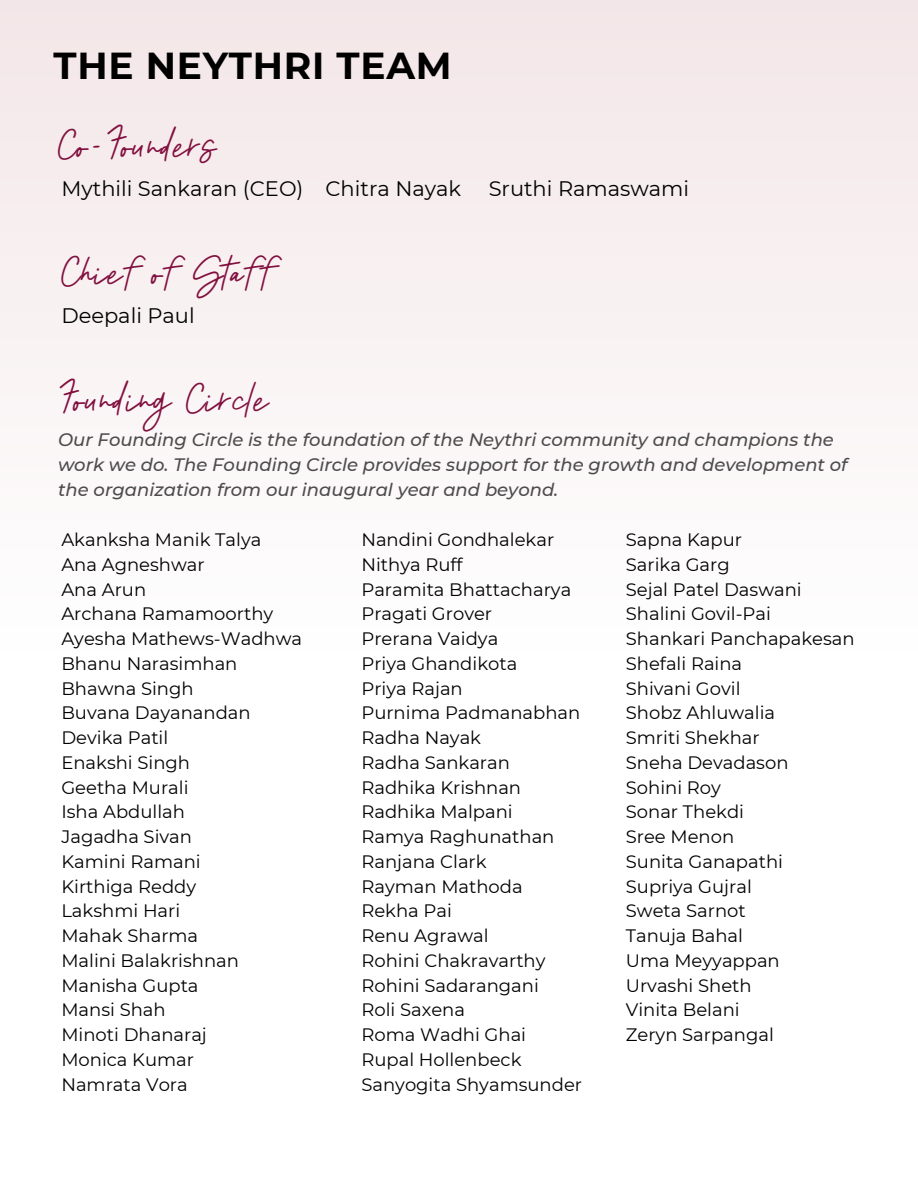
<style>
.page{position:relative;width:918px;height:1188px;background:#fff}
.page>*{position:absolute;margin:0;border:0;box-sizing:border-box;transform-origin:0 0}
.t1{font:45px "Meritocracy";letter-spacing:.02em;color:#81103f}
.t2{font:700 37.5px "Montserrat";letter-spacing:.02em;color:#000}
.t3{font:21px "Montserrat";color:#000}
.t4{font:18px/24.8px "Montserrat";color:#000}
.t5{font:italic 500 18px/24.8px "Montserrat";color:#4c4c4c}
</style>
<div class="page">
<div style="left:0;top:1px;width:918px;height:388px;background:#f6edee"></div>
<h1 class="t2" style="left:54px;top:42px;width:400px">THE NEYTHRI TEAM</h1>
<h3 class="t1" style="left:58px;top:114px;width:160px">Co-Founders</h3>
<h1 class="t3" style="left:61px;top:176px;width:401px">Mythili Sankaran (CEO) Chitra Nayak</h1>
<h1 class="t3" style="left:489px;top:176px;width:202px">Sruthi Ramaswami</h1>
<h4 class="t1" style="left:61px;top:241px;width:216px">Chief of Staff</h4>
<h5 class="t3" style="left:61px;top:303px;width:135px">Deepali Paul</h5>
<h2 class="t1" style="left:58px;top:368px;width:213px">Founding Circle</h2>
<h5 class="t5" style="left:58px;top:427px;width:791px">Our Founding Circle is the foundation of the Neythri community and champions the work we do. The Founding Circle provides support for the growth and development of the organization from our inaugural year and beyond.</h5>
<p class="t4" style="left:61px;top:527px;width:242px">Akanksha Manik Talya<br>Ana Agneshwar<br>Ana Arun<br>Archana Ramamoorthy<br>Ayesha Mathews-Wadhwa<br>Bhanu Narasimhan<br>Bhawna Singh<br>Buvana Dayanandan<br>Devika Patil<br>Enakshi Singh<br>Geetha Murali<br>Isha Abdullah<br>Jagadha Sivan<br>Kamini Ramani<br>Kirthiga Reddy<br>Lakshmi Hari<br>Mahak Sharma<br>Malini Balakrishnan<br>Manisha Gupta<br>Mansi Shah<br>Minoti Dhanaraj<br>Monica Kumar<br>Namrata Vora</p>
<h3 class="t4" style="left:361px;top:527px;width:222px">Nandini Gondhalekar<br>Nithya Ruff<br>Paramita Bhattacharya<br>Pragati Grover<br>Prerana Vaidya<br>Priya Ghandikota<br>Priya Rajan<br>Purnima Padmanabhan<br>Radha Nayak<br>Radha Sankaran<br>Radhika Krishnan<br>Radhika Malpani<br>Ramya Raghunathan<br>Ranjana Clark<br>Rayman Mathoda<br>Rekha Pai<br>Renu Agrawal<br>Rohini Chakravarthy<br>Rohini Sadarangani<br>Roli Saxena<br>Roma Wadhi Ghai<br>Rupal Hollenbeck<br>Sanyogita Shyamsunder</h3>
<h1 class="t4" style="left:626px;top:527px;width:230px">Sapna Kapur<br>Sarika Garg<br>Sejal Patel Daswani<br>Shalini Govil-Pai<br>Shankari Panchapakesan<br>Shefali Raina<br>Shivani Govil<br>Shobz Ahluwalia<br>Smriti Shekhar<br>Sneha Devadason<br>Sohini Roy<br>Sonar Thekdi<br>Sree Menon<br>Sunita Ganapathi<br>Supriya Gujral<br>Sweta Sarnot<br>Tanuja Bahal<br>Uma Meyyappan<br>Urvashi Sheth<br>Vinita Belani<br>Zeryn Sarpangal</h1>
</div>
